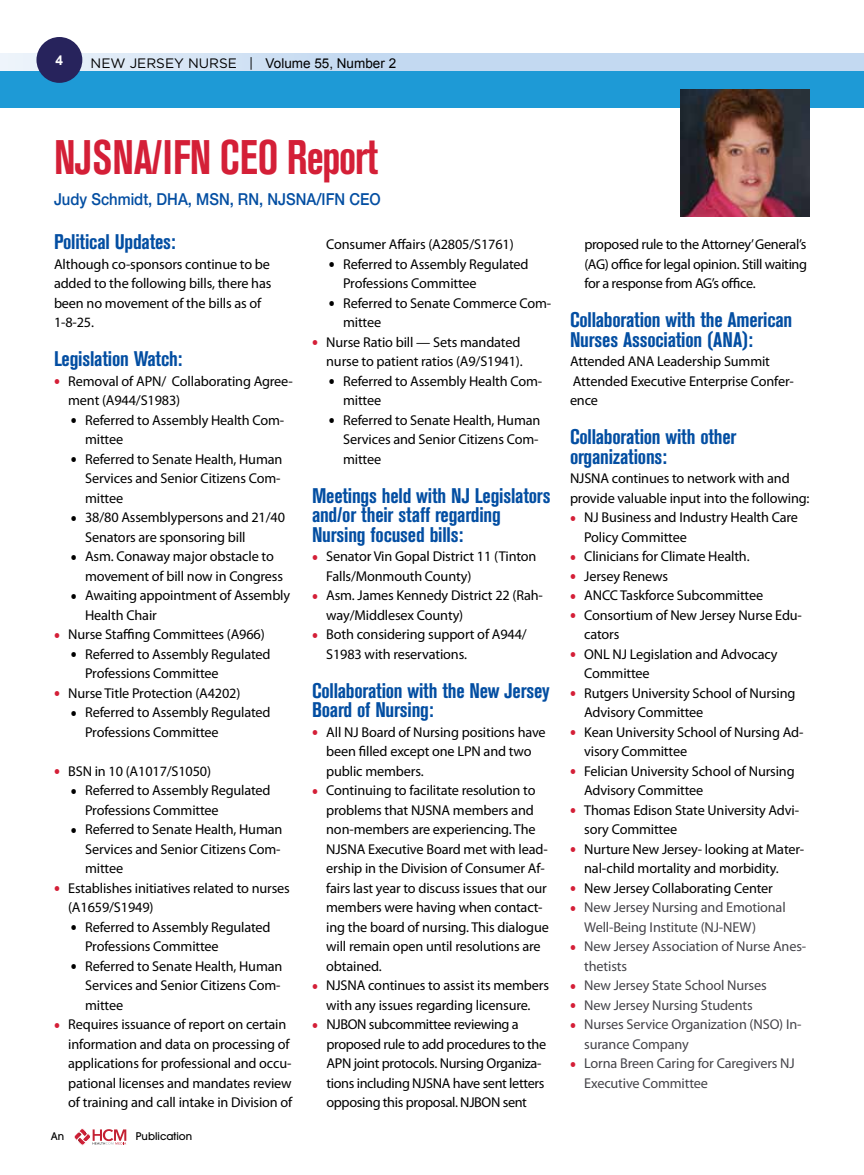
<style>
.page{position:relative;width:864px;height:1175px;background:#fff}
.page>*{position:absolute;margin:0;border:0;box-sizing:border-box;transform-origin:0 0}
.t1{font:700 condensed 48px "Akzidenz Grotesk BE";letter-spacing:-.01em;color:#d41f37;scale:.9 1}
.t2{font:700 condensed 21px/19.5px "Akzidenz Grotesk BE";letter-spacing:-.01em;color:#034ea2}
.t3{font:500 16.5px "Helvetica Neue LT Std";color:#034ea2;scale:.9 1}
.t4{font:14.25px/19.5px "Myriad Pro";letter-spacing:-.01em;color:#000}
.t5{font:14.25px/19.5px "Myriad Pro";letter-spacing:-.01em;color:#45444a}
.t6{font:700 13.65px "Arial";color:#fff}
.t7{font:13.5px "Arial";color:#000}
.t8{font:500 10.5px "Avant Garde";color:#000}
.s1{font-family:"Gotham";font-size:13.65px}
.s2{font-weight:600;font-size:21px;color:#d41f37}
.s3{font-weight:600;font-size:21px}
</style>
<div class="page">
<div style="left:0;top:71px;width:864px;height:36px;background:#1e9ad6"></div>
<svg style="left:0;top:53px;width:864px;height:18px;background:#caddf2"></svg>
<div style="left:36px;top:37px;width:46px;height:46px;background:#27235c;border-radius:50%"></div>
<svg style="left:74px;top:1128px;width:52px;height:17px"></svg>
<img style="left:681px;top:89px;width:129px;height:128px">
<p class="t6" style="left:56px;top:51px;width:9px">4</p>
<p class="t7" style="left:91px;top:54px;width:307px"><span class="s1">NEW JERSEY NURSE |</span> Volume 55, Number 2</p>
<h1 class="t1" style="left:54px;top:129px;width:362px">NJSNA/IFN CEO Report</h1>
<p class="t3" style="left:54px;top:189px;width:365px">Judy Schmidt, DHA, MSN, RN, NJSNA/IFN CEO</p>
<h2 class="t2" style="left:54px;top:232px;width:123px">Political Updates:</h2>
<p class="t4" style="left:54px;top:254px;width:219px">Although co-sponsors continue to be added to the following bills, there has been no movement of the bills as of<br>1-8-25.</p>
<h2 class="t2" style="left:54px;top:349px;width:130px">Legislation Watch:</h2>
<p class="t4" style="left:68px;top:371px;width:226px;text-indent:-14px"><span class="s2">•</span> Removal of APN/ Collaborating Agree&shy;ment (A944/S1983)</p>
<p class="t4" style="left:85px;top:410px;width:201px;text-indent:-14px"><span class="s3">•</span> Referred to Assembly Health Com&shy;mittee</p>
<p class="t4" style="left:85px;top:449px;width:199px;text-indent:-14px"><span class="s3">•</span> Referred to Senate Health, Human<br>Services and Senior Citizens Com&shy;mittee</p>
<p class="t4" style="left:85px;top:508px;width:201px;text-indent:-14px"><span class="s3">•</span> 38/80 Assemblypersons and 21/40<br>Senators are sponsoring bill</p>
<p class="t4" style="left:85px;top:547px;width:199px;text-indent:-14px"><span class="s3">•</span> Asm. Conaway major obstacle to movement of bill now in Congress</p>
<p class="t4" style="left:85px;top:586px;width:207px;text-indent:-14px"><span class="s3">•</span> Awaiting appointment of Assembly<br>Health Chair</p>
<p class="t4" style="left:54px;top:625px;width:212px"><span class="s2">•</span> Nurse Staffing Committees (A966)</p>
<p class="t4" style="left:85px;top:644px;width:187px;text-indent:-14px"><span class="s3">•</span> Referred to Assembly Regulated<br>Professions Committee</p>
<p class="t4" style="left:54px;top:683px;width:188px"><span class="s2">•</span> Nurse Title Protection (A4202)</p>
<p class="t4" style="left:85px;top:703px;width:187px;text-indent:-14px"><span class="s3">•</span> Referred to Assembly Regulated<br>Professions Committee</p>
<p class="t4" style="left:54px;top:761px;width:159px"><span class="s2">•</span> BSN in 10 (A1017/S1050)</p>
<p class="t4" style="left:85px;top:781px;width:187px;text-indent:-14px"><span class="s3">•</span> Referred to Assembly Regulated<br>Professions Committee</p>
<p class="t4" style="left:85px;top:820px;width:199px;text-indent:-14px"><span class="s3">•</span> Referred to Senate Health, Human<br>Services and Senior Citizens Com&shy;mittee</p>
<p class="t4" style="left:68px;top:878px;width:223px;text-indent:-14px"><span class="s2">•</span> Establishes initiatives related to nurses (A1659/S1949)</p>
<p class="t4" style="left:85px;top:917px;width:187px;text-indent:-14px"><span class="s3">•</span> Referred to Assembly Regulated<br>Professions Committee</p>
<p class="t4" style="left:85px;top:956px;width:199px;text-indent:-14px"><span class="s3">•</span> Referred to Senate Health, Human<br>Services and Senior Citizens Com&shy;mittee</p>
<p class="t4" style="left:68px;top:1015px;width:226px;text-indent:-14px"><span class="s2">•</span> Requires issuance of report on certain information and data on processing of applications for professional and occu&shy;pational licenses and mandates review of training and call intake in Division of</p>
<p class="t4" style="left:326px;top:235px;width:189px">Consumer Affairs (A2805/S1761)</p>
<p class="t4" style="left:343px;top:254px;width:187px;text-indent:-14px"><span class="s3">•</span> Referred to Assembly Regulated<br>Professions Committee</p>
<p class="t4" style="left:343px;top:293px;width:210px;text-indent:-14px"><span class="s3">•</span> Referred to Senate Commerce Com&shy;mittee</p>
<p class="t4" style="left:312px;top:332px;width:212px;text-align:right"><span class="s2">•</span> Nurse Ratio bill — Sets mandated nurse to patient ratios (A9/S1941).</p>
<p class="t4" style="left:343px;top:371px;width:201px;text-indent:-14px"><span class="s3">•</span> Referred to Assembly Health Com&shy;mittee</p>
<p class="t4" style="left:343px;top:410px;width:199px;text-indent:-14px"><span class="s3">•</span> Referred to Senate Health, Human<br>Services and Senior Citizens Com&shy;mittee</p>
<h2 class="t2" style="left:312px;top:486px;width:240px">Meetings held with NJ Legislators and/or their staff regarding<br>Nursing focused bills:</h2>
<p class="t4" style="left:326px;top:547px;width:212px;text-indent:-14px"><span class="s2">•</span> Senator Vin Gopal District 11 (Tinton<br>Falls/Monmouth County)</p>
<p class="t4" style="left:326px;top:586px;width:218px;text-indent:-14px"><span class="s2">•</span> Asm. James Kennedy District 22 (Rah&shy;way/Middlesex County)</p>
<p class="t4" style="left:326px;top:625px;width:202px;text-indent:-14px"><span class="s2">•</span> Both considering support of A944/<br>S1983 with reservations.</p>
<h2 class="t2" style="left:312px;top:681px;width:239px">Collaboration with the New Jersey<br>Board of Nursing:</h2>
<p class="t4" style="left:326px;top:722px;width:221px;text-indent:-14px"><span class="s2">•</span> All NJ Board of Nursing positions have been filled except one LPN and two public members.</p>
<p class="t4" style="left:326px;top:781px;width:224px;text-indent:-14px"><span class="s2">•</span> Continuing to facilitate resolution to problems that NJSNA members and non-members are experiencing. The NJSNA Executive Board met with lead&shy;ership in the Division of Consumer Af&shy;fairs last year to discuss issues that our members were having when contact&shy;ing the board of nursing. This dialogue will remain open until resolutions are obtained.</p>
<p class="t4" style="left:312px;top:976px;width:239px;text-align:center"><span class="s2">•</span> NJSNA continues to assist its members with any issues regarding licensure.</p>
<p class="t4" style="left:326px;top:1015px;width:221px;text-indent:-14px"><span class="s2">•</span> NJBON subcommittee reviewing a proposed rule to add procedures to the APN joint protocols. Nursing Organiza&shy;tions including NJSNA have sent letters opposing this proposal. NJBON sent</p>
<p class="t8" style="left:51px;top:1129px;width:15px">An</p>
<p class="t8" style="left:136px;top:1129px;width:58px">Publication</p>
<p class="t4" style="left:584px;top:235px;width:224px;text-align:justify">proposed rule to the Attorney’ General’s (AG) office for legal opinion. Still waiting for a response from AG’s office.</p>
<h2 class="t2" style="left:570px;top:310px;width:224px">Collaboration with the American<br>Nurses Association (ANA):</h2>
<p class="t4" style="left:570px;top:352px;width:225px">Attended ANA Leadership Summit<br>Attended Executive Enterprise Confer&shy;ence</p>
<h2 class="t2" style="left:570px;top:427px;width:168px">Collaboration with other organizations:</h2>
<p class="t4" style="left:570px;top:469px;width:241px">NJSNA continues to network with and provide valuable input into the following:</p>
<p class="t4" style="left:584px;top:508px;width:215px;text-indent:-14px"><span class="s2">•</span> NJ Business and Industry Health Care<br>Policy Committee</p>
<p class="t4" style="left:570px;top:547px;width:181px"><span class="s2">•</span> Clinicians for Climate Health.</p>
<p class="t4" style="left:570px;top:566px;width:100px"><span class="s2">•</span> Jersey Renews</p>
<p class="t4" style="left:570px;top:586px;width:195px"><span class="s2">•</span> ANCC Taskforce Subcommittee</p>
<p class="t4" style="left:584px;top:605px;width:219px;text-indent:-14px"><span class="s2">•</span> Consortium of New Jersey Nurse Edu&shy;cators</p>
<p class="t4" style="left:584px;top:644px;width:195px;text-indent:-14px"><span class="s2">•</span> ONL NJ Legislation and Advocacy<br>Committee</p>
<p class="t4" style="left:584px;top:683px;width:213px;text-indent:-14px"><span class="s2">•</span> Rutgers University School of Nursing<br>Advisory Committee</p>
<p class="t4" style="left:584px;top:722px;width:221px;text-indent:-14px"><span class="s2">•</span> Kean University School of Nursing Ad&shy;visory Committee</p>
<p class="t4" style="left:584px;top:761px;width:212px;text-indent:-14px"><span class="s2">•</span> Felician University School of Nursing<br>Advisory Committee</p>
<p class="t4" style="left:584px;top:800px;width:216px;text-indent:-14px"><span class="s2">•</span> Thomas Edison State University Advi&shy;sory Committee</p>
<p class="t4" style="left:584px;top:839px;width:222px;text-indent:-14px"><span class="s2">•</span> Nurture New Jersey- looking at Mater&shy;nal-child mortality and morbidity.</p>
<p class="t4" style="left:570px;top:878px;width:204px"><span class="s2">•</span> New Jersey Collaborating Center</p>
<p class="t5" style="left:584px;top:898px;width:203px;text-indent:-14px"><span class="s2">•</span> New Jersey Nursing and Emotional<br>Well-Being Institute (NJ-NEW)</p>
<p class="t5" style="left:584px;top:937px;width:224px;text-indent:-14px"><span class="s2">•</span> New Jersey Association of Nurse Anes&shy;thetists</p>
<p class="t5" style="left:570px;top:976px;width:198px"><span class="s2">•</span> New Jersey State School Nurses</p>
<p class="t5" style="left:570px;top:995px;width:184px"><span class="s2">•</span> New Jersey Nursing Students</p>
<p class="t5" style="left:584px;top:1015px;width:219px;text-indent:-14px"><span class="s2">•</span> Nurses Service Organization (NSO) In&shy;surance Company</p>
<p class="t5" style="left:584px;top:1054px;width:212px;text-indent:-14px"><span class="s2">•</span> Lorna Breen Caring for Caregivers NJ<br>Executive Committee</p>
</div>
